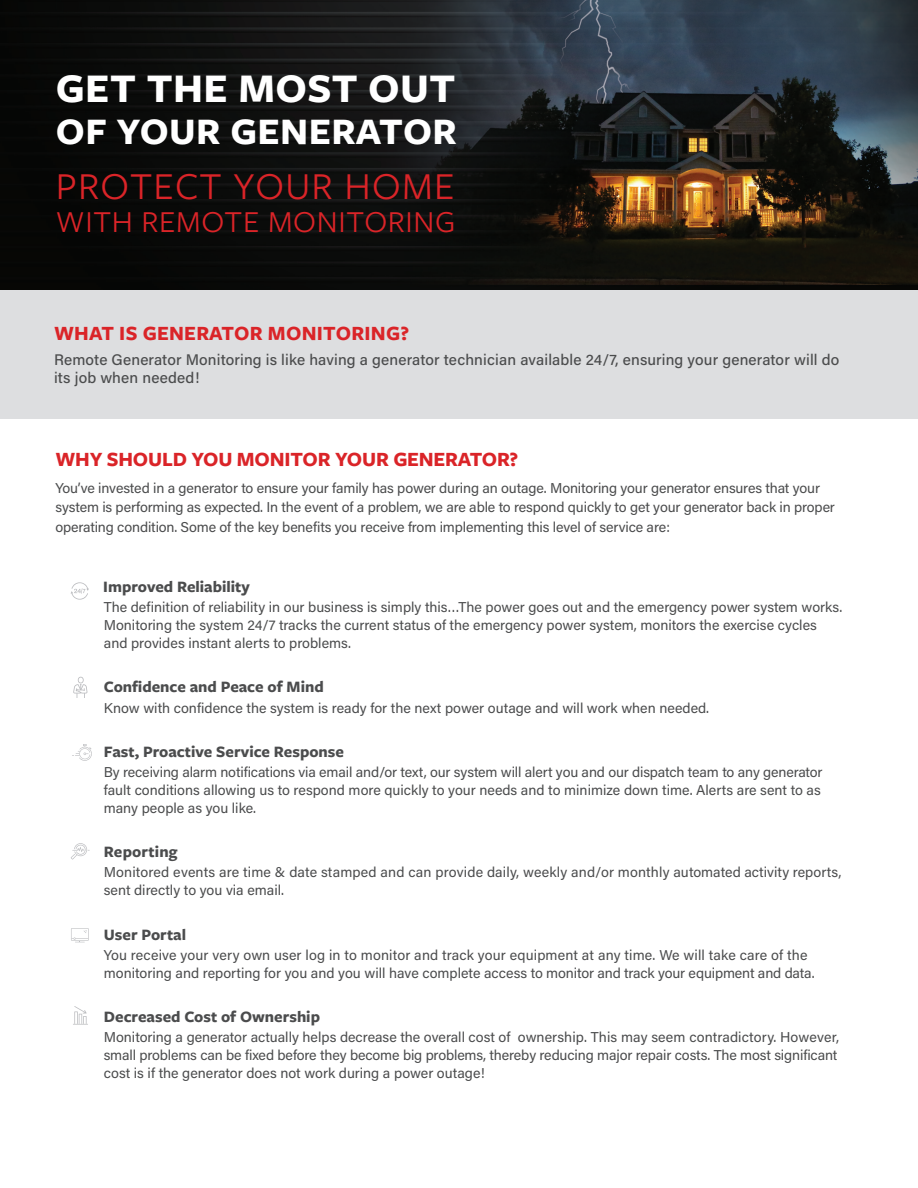
<style>
.page{position:relative;width:918px;height:1188px;background:#fff}
.page>*{position:absolute;margin:0;border:0;box-sizing:border-box;transform-origin:0 0}
.t1{font:700 42.15px "Freight Sans Pro";letter-spacing:.01em;color:#fff}
.t2{font:39.6px "Freight Sans Pro";letter-spacing:.03em;color:#da2428}
.t3{font:700 38.85px "Freight Sans Pro";letter-spacing:.01em;color:#fff}
.t4{font:31.65px "Freight Sans Pro";letter-spacing:.02em;color:#da2428}
.t5{font:700 21px "Freight Sans Pro";letter-spacing:-.01em;color:#da2428}
.t6{font:700 21px "Freight Sans Pro";letter-spacing:.01em;color:#da2428}
.t7{font:700 16.5px "Freight Sans Pro";color:#4b4c4d}
.t8{font:500 15.3px/18px "Acumin Pro";letter-spacing:.01em;color:#4b4c4d}
.t9{font:14.25px/18px "Acumin Pro";letter-spacing:-.005em;color:#4b4c4d}
</style>
<div class="page">
<div style="left:0;top:283px;width:918px;height:135px;background:#dddee0"></div>
<img style="left:0;top:0;width:918px;height:289px">
<svg style="left:72px;top:744px;width:20px;height:17px"></svg>
<svg style="left:73px;top:677px;width:15px;height:20px"></svg>
<svg style="left:71px;top:582px;width:18px;height:18px"></svg>
<svg style="left:71px;top:928px;width:18px;height:15px"></svg>
<svg style="left:71px;top:843px;width:19px;height:16px"></svg>
<svg style="left:73px;top:1006px;width:15px;height:19px"></svg>
<p class="t1" style="left:56px;top:60px;width:401px">GET THE MOST OUT</p>
<p class="t3" style="left:56px;top:105px;width:402px">OF YOUR GENERATOR</p>
<p class="t2" style="left:56px;top:159px;width:400px">PROTECT YOUR HOME</p>
<p class="t4" style="left:56px;top:200px;width:401px">WITH REMOTE MONITORING</p>
<p class="t6" style="left:54px;top:319px;width:357px">WHAT IS GENERATOR MONITORING?</p>
<p class="t8" style="left:54px;top:350px;width:787px">Remote Generator Monitoring is like having a generator technician available 24/7, ensuring your generator will do its job when needed!</p>
<p class="t5" style="left:55px;top:445px;width:465px">WHY SHOULD YOU MONITOR YOUR GENERATOR?</p>
<p class="t9" style="left:55px;top:477px;width:781px;line-height:19.5px">You’ve invested in a generator to ensure your family has power during an outage. Monitoring your generator ensures that your system is performing as expected. In the event of a problem, we are able to respond quickly to get your generator back in proper operating condition. Some of the key benefits you receive from implementing this level of service are:</p>
<p class="t7" style="left:103px;top:575px;width:148px">Improved Reliability</p>
<p class="t9" style="left:104px;top:598px;width:740px">The definition of reliability in our business is simply this…The power goes out and the emergency power system works.<br>Monitoring the system 24/7 tracks the current status of the emergency power system, monitors the exercise cycles and provides instant alerts to problems.</p>
<p class="t7" style="left:104px;top:676px;width:221px">Confidence and Peace of Mind</p>
<p class="t9" style="left:104px;top:698px;width:607px">Know with confidence the system is ready for the next power outage and will work when needed.</p>
<p class="t7" style="left:104px;top:740px;width:242px">Fast, Proactive Service Response</p>
<p class="t9" style="left:104px;top:762px;width:720px">By receiving alarm notifications via email and/or text, our system will alert you and our dispatch team to any generator fault conditions allowing us to respond more quickly to your needs and to minimize down time. Alerts are sent to as many people as you like.</p>
<p class="t7" style="left:104px;top:840px;width:75px">Reporting</p>
<p class="t9" style="left:104px;top:863px;width:739px">Monitored events are time &amp; date stamped and can provide daily, weekly and/or monthly automated activity reports, sent directly to you via email.</p>
<p class="t7" style="left:104px;top:923px;width:84px">User Portal</p>
<p class="t9" style="left:104px;top:945px;width:712px">You receive your very own user log in to monitor and track your equipment at any time. We will take care of the monitoring and reporting for you and you will have complete access to monitor and track your equipment and data.</p>
<p class="t7" style="left:104px;top:1005px;width:218px">Decreased Cost of Ownership</p>
<p class="t9" style="left:104px;top:1027px;width:737px;text-align:justify">Monitoring a generator actually helps decrease the overall cost of ownership. This may seem contradictory. However, small problems can be fixed before they become big problems, thereby reducing major repair costs. The most significant cost is if the generator does not work during a power outage!</p>
</div>
